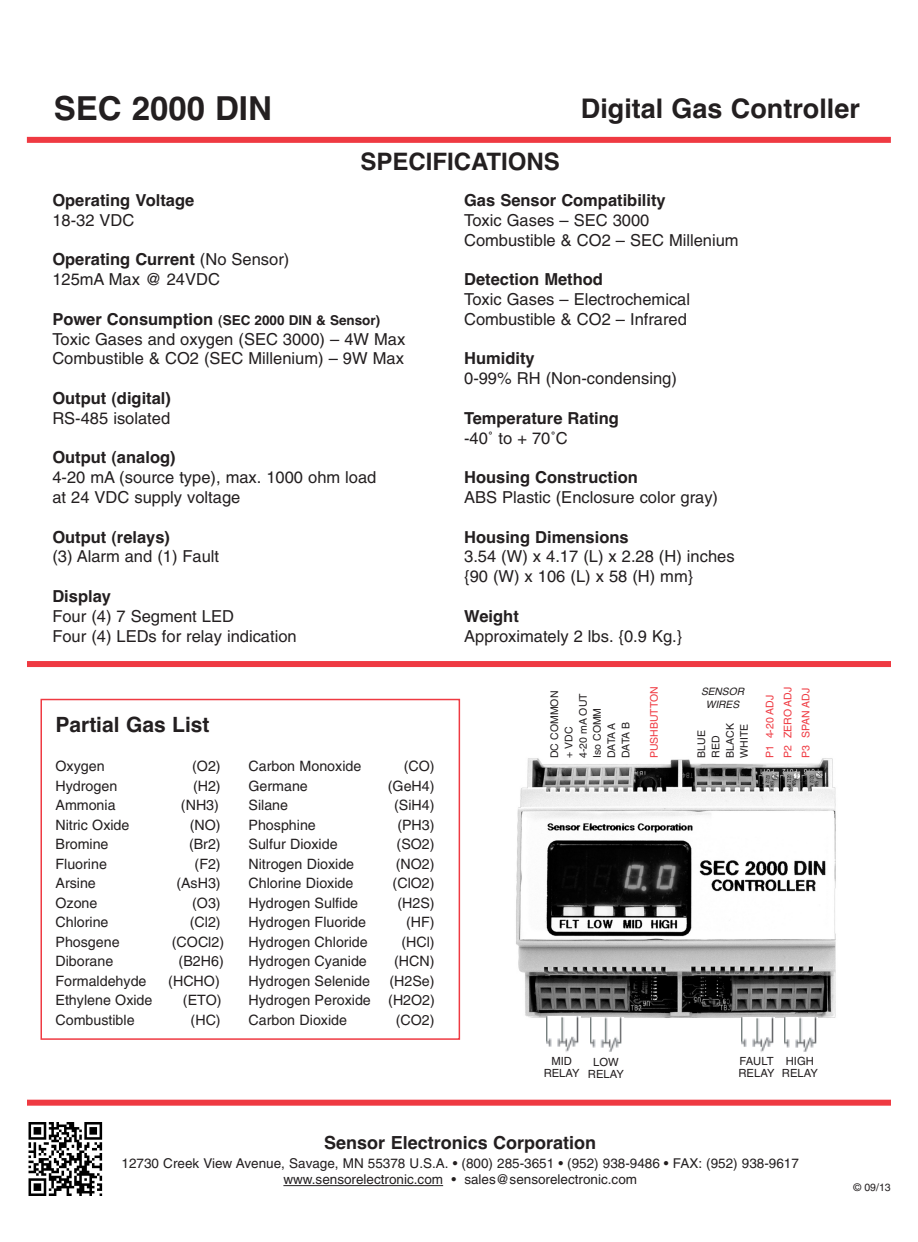
<style>
.page{position:relative;width:918px;height:1242px;background:#fff}
.page>*{position:absolute;margin:0;border:0;box-sizing:border-box;transform-origin:0 0}
.t1{font:700 33px "Helvetica";color:#231f20}
.t2{font:700 27px "Helvetica";color:#231f20}
.t3{font:700 24px "Helvetica";color:#231f20}
.t4{font:700 21px "Helvetica";color:#231f20}
.t5{font:700 18px "Helvetica";color:#231f20}
.t6{font:16.5px/19.8px "Helvetica";color:#231f20}
.t7{font:700 16.5px "Helvetica";color:#231f20}
.t8{font:14.25px "Helvetica";color:#231f20}
.t9{font:13.5px/16.2px "Helvetica";color:#231f20;text-align:center}
.t10{font:700 13.5px "Helvetica";color:#231f20}
.t11{font:11.25px/12px "Helvetica";color:#231f20;text-align:center}
.t12{font:10.5px/14.2px "Helvetica";color:#231f20}
.t13{font:10.5px/18px "Helvetica";color:#ef3a42}
.t14{font:italic 10.2px/12.3px "Helvetica";color:#231f20;text-align:center}
.s1{font-weight:700}
.s2{font-size:16.5px}
</style>
<div class="page">
<img style="left:516px;top:758px;width:320px;height:276px">
<div style="left:27px;top:1100px;width:864px;height:6px;background:#ef3a42"></div>
<div style="left:27px;top:137px;width:864px;height:6px;background:#ef3a42"></div>
<div style="left:40px;top:699px;width:420px;height:341px;border:2px solid #ef3a42"></div>
<img style="left:590px;top:1017px;width:34px;height:35px">
<img style="left:546px;top:1017px;width:34px;height:35px">
<img style="left:742px;top:1017px;width:32px;height:35px">
<img style="left:785px;top:1017px;width:32px;height:35px">
<div style="left:27px;top:661px;width:864px;height:6px;background:#ef3a42"></div>
<hr style="left:283px;top:1185px;width:160px;height:1px;background:#231f20">
<img style="left:28px;top:1123px;width:75px;height:73px">
<h1 class="t1" style="left:54px;top:97px;width:220px">SEC 2000 DIN</h1>
<h3 class="t3" style="left:360px;top:153px;width:201px">SPECIFICATIONS</h3>
<h2 class="t2" style="left:581px;top:99px;width:280px">Digital Gas Controller</h2>
<p class="t7" style="left:52px;top:194px;width:143px">Operating Voltage</p>
<p class="t6" style="left:52px;top:212px;width:84px">18-32 VDC</p>
<p class="t6" style="left:52px;top:251px;width:238px"><span class="s1">Operating Current</span> (No Sensor)<br>125mA Max @ 24VDC</p>
<p class="t10" style="left:52px;top:315px;width:329px"><span class="s2">Power Consumption</span> (SEC 2000 DIN &amp; Sensor)</p>
<p class="t6" style="left:52px;top:330px;width:354px">Toxic Gases and oxygen (SEC 3000) – 4W Max<br>Combustible &amp; CO2 (SEC Millenium) – 9W Max</p>
<p class="t7" style="left:52px;top:392px;width:120px">Output (digital)</p>
<p class="t6" style="left:52px;top:410px;width:119px">RS-485 isolated</p>
<p class="t7" style="left:52px;top:451px;width:125px">Output (analog)</p>
<p class="t6" style="left:52px;top:469px;width:326px">4-20 mA (source type), max. 1000 ohm load at 24 VDC supply voltage</p>
<p class="t7" style="left:52px;top:531px;width:119px">Output (relays)</p>
<p class="t6" style="left:52px;top:548px;width:168px">(3) Alarm and (1) Fault</p>
<p class="t7" style="left:52px;top:590px;width:60px">Display</p>
<p class="t6" style="left:52px;top:608px;width:246px">Four (4) 7 Segment LED<br>Four (4) LEDs for relay indication</p>
<p class="t4" style="left:55px;top:717px;width:156px">Partial Gas List</p>
<p class="t8" style="left:55px;top:761px;width:51px">Oxygen</p>
<p class="t8" style="left:192px;top:761px;width:171px">(O2) Carbon Monoxide</p>
<p class="t8" style="left:404px;top:761px;width:32px">(CO)</p>
<p class="t8" style="left:55px;top:781px;width:63px">Hydrogen</p>
<p class="t8" style="left:193px;top:781px;width:116px">(H2) Germane</p>
<p class="t8" style="left:388px;top:781px;width:48px">(GeH4)</p>
<p class="t8" style="left:55px;top:800px;width:62px">Ammonia</p>
<p class="t8" style="left:181px;top:800px;width:39px">(NH3)</p>
<p class="t8" style="left:249px;top:800px;width:41px">Silane</p>
<p class="t8" style="left:394px;top:800px;width:42px">(SiH4)</p>
<p class="t8" style="left:55px;top:820px;width:76px">Nitric Oxide</p>
<p class="t8" style="left:190px;top:820px;width:128px">(NO) Phosphine</p>
<p class="t8" style="left:397px;top:820px;width:39px">(PH3)</p>
<p class="t8" style="left:55px;top:839px;width:55px">Bromine</p>
<p class="t8" style="left:189px;top:839px;width:33px">(Br2)</p>
<p class="t8" style="left:249px;top:839px;width:91px">Sulfur Dioxide</p>
<p class="t8" style="left:397px;top:839px;width:39px">(SO2)</p>
<p class="t8" style="left:55px;top:859px;width:53px">Fluorine</p>
<p class="t8" style="left:195px;top:859px;width:161px">(F2) Nitrogen Dioxide</p>
<p class="t8" style="left:396px;top:859px;width:40px">(NO2)</p>
<p class="t8" style="left:55px;top:878px;width:42px">Arsine</p>
<p class="t8" style="left:176px;top:878px;width:46px">(AsH3)</p>
<p class="t8" style="left:249px;top:878px;width:106px">Chlorine Dioxide</p>
<p class="t8" style="left:393px;top:878px;width:43px">(ClO2)</p>
<p class="t8" style="left:55px;top:898px;width:43px">Ozone</p>
<p class="t8" style="left:192px;top:898px;width:167px">(O3) Hydrogen Sulfide</p>
<p class="t8" style="left:397px;top:898px;width:39px">(H2S)</p>
<p class="t8" style="left:55px;top:917px;width:55px">Chlorine</p>
<p class="t8" style="left:190px;top:917px;width:32px">(Cl2)</p>
<p class="t8" style="left:249px;top:917px;width:119px">Hydrogen Fluoride</p>
<p class="t8" style="left:406px;top:917px;width:30px">(HF)</p>
<p class="t8" style="left:55px;top:937px;width:66px">Phosgene</p>
<p class="t8" style="left:172px;top:937px;width:54px">(COCl2)</p>
<p class="t8" style="left:249px;top:937px;width:121px">Hydrogen Chloride</p>
<p class="t8" style="left:401px;top:937px;width:35px">(HCl)</p>
<p class="t8" style="left:55px;top:956px;width:59px">Diborane</p>
<p class="t8" style="left:179px;top:956px;width:47px">(B2H6)</p>
<p class="t8" style="left:249px;top:956px;width:120px">Hydrogen Cyanide</p>
<p class="t8" style="left:394px;top:956px;width:42px">(HCN)</p>
<p class="t8" style="left:55px;top:976px;width:93px">Formaldehyde</p>
<p class="t8" style="left:168px;top:976px;width:53px">(HCHO)</p>
<p class="t8" style="left:249px;top:976px;width:123px">Hydrogen Selenide</p>
<p class="t8" style="left:389px;top:976px;width:47px">(H2Se)</p>
<p class="t8" style="left:55px;top:995px;width:99px">Ethylene Oxide</p>
<p class="t8" style="left:183px;top:995px;width:40px">(ETO)</p>
<p class="t8" style="left:249px;top:995px;width:188px">Hydrogen Peroxide (H2O2)</p>
<p class="t8" style="left:55px;top:1015px;width:81px">Combustible</p>
<p class="t8" style="left:191px;top:1015px;width:158px">(HC) Carbon Dioxide</p>
<p class="t8" style="left:396px;top:1015px;width:40px">(CO2)</p>
<p class="t7" style="left:464px;top:194px;width:203px">Gas Sensor Compatibility</p>
<p class="t6" style="left:464px;top:212px;width:276px">Toxic Gases – SEC 3000<br>Combustible &amp; CO2 – SEC Millenium</p>
<p class="t7" style="left:464px;top:273px;width:140px">Detection Method</p>
<p class="t6" style="left:464px;top:291px;width:227px">Toxic Gases – Electrochemical<br>Combustible &amp; CO2 – Infrared</p>
<p class="t7" style="left:464px;top:352px;width:72px">Humidity</p>
<p class="t6" style="left:464px;top:370px;width:214px">0-99% RH (Non-condensing)</p>
<p class="t7" style="left:464px;top:412px;width:156px">Temperature Rating</p>
<p class="t6" style="left:464px;top:429px;width:105px">-40˚ to + 70˚C</p>
<p class="t7" style="left:464px;top:471px;width:175px">Housing Construction</p>
<p class="t6" style="left:464px;top:489px;width:255px">ABS Plastic (Enclosure color gray)</p>
<p class="t7" style="left:464px;top:531px;width:166px">Housing Dimensions</p>
<p class="t6" style="left:464px;top:548px;width:272px">3.54 (W) x 4.17 (L) x 2.28 (H) inches {90 (W) x 106 (L) x 58 (H) mm}</p>
<p class="t7" style="left:464px;top:610px;width:56px">Weight</p>
<p class="t6" style="left:464px;top:627px;width:220px">Approximately 2 lbs. {0.9 Kg.}</p>
<p class="t12" style="left:548px;top:758px;width:69px;rotate:-90deg">DC COMMON + VDC<br>4-20 mA OUT<br>Iso COMM<br>DATA A<br>DATA B</p>
<p class="t13" style="left:646px;top:758px;width:74px;rotate:-90deg">PUSHBUTTON</p>
<p class="t14" style="left:701px;top:687px;width:45px">SENSOR<br>WIRES</p>
<p class="t12" style="left:695px;top:758px;width:36px;rotate:-90deg">BLUE<br>RED<br>BLACK<br>WHITE</p>
<p class="t13" style="left:762px;top:758px;width:72px;rotate:-90deg">P1 4-20 ADJ<br>P2 ZERO ADJ<br>P3 SPAN ADJ</p>
<p class="t11" style="left:544px;top:1056px;width:38px">MID<br>RELAY</p>
<p class="t11" style="left:588px;top:1057px;width:38px">LOW<br>RELAY</p>
<p class="t11" style="left:739px;top:1056px;width:38px;text-align:left">FAULT<br>RELAY</p>
<p class="t11" style="left:782px;top:1056px;width:38px">HIGH<br>RELAY</p>
<p class="t5" style="left:324px;top:1136px;width:273px">Sensor Electronics Corporation</p>
<p class="t9" style="left:122px;top:1156px;width:679px">12730 Creek View Avenue, Savage, MN 55378 U.S.A. • (800) 285-3651 • (952) 938-9486 • FAX: (952) 938-9617 www.sensorelectronic.com • sales@sensorelectronic.com</p>
<p class="t12" style="left:854px;top:1182px;width:39px">© 09/13</p>
</div>
